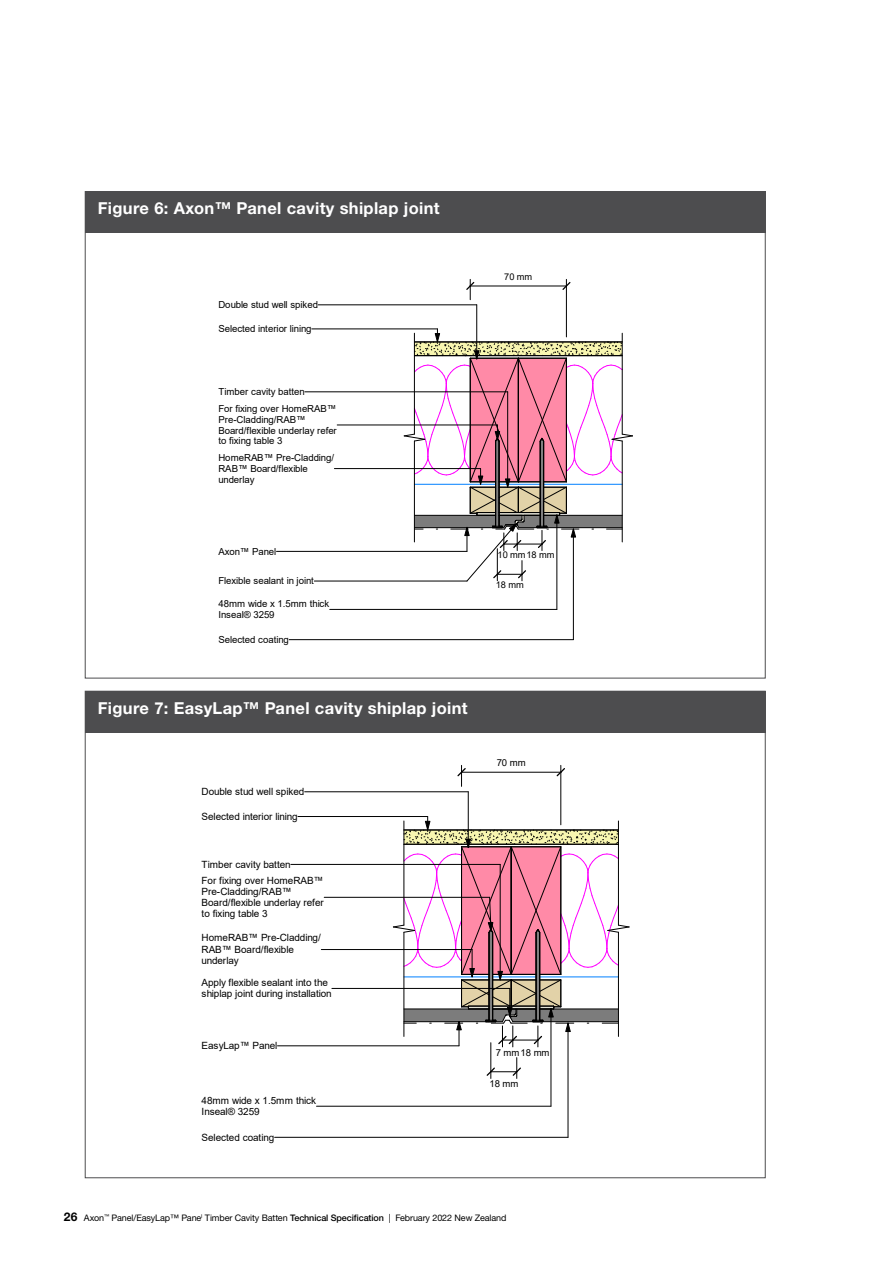
<style>
.page{position:relative;width:893px;height:1263px;background:#fff}
.page>*{position:absolute;margin:0;border:0;box-sizing:border-box;transform-origin:0 0}
.t1{font:700 16.5px "Helvetica Neue LTW1 G";letter-spacing:.02em;color:#fff}
.t2{font:9.9px/11.2px "Arial";letter-spacing:-.01em;color:#000}
.t3{font:9.6px/10.9px "Arial";letter-spacing:-.01em;color:#000}
.t4{font:9.3px "Arial";letter-spacing:-.005em;color:#000}
.t5{font:9px "Helvetica Neue LTW1 G";letter-spacing:-.01em;color:#000}
.s1{font-weight:700;font-size:12px}
.s2{font-weight:500}
</style>
<div class="page">
<hr style="left:334px;top:468px;width:147px;height:1px;background:#000">
<hr style="left:305px;top:392px;width:203px;height:1px;background:#000">
<hr style="left:330px;top:609px;width:227px;height:1px;background:#000">
<hr style="left:557px;top:515px;width:1px;height:94px;background:#000">
<hr style="left:276px;top:551px;width:191px;height:1px;background:#000">
<hr style="left:312px;top:329px;width:125px;height:1px;background:#000">
<hr style="left:318px;top:305px;width:159px;height:1px;background:#000">
<hr style="left:476px;top:305px;width:1px;height:54px;background:#000">
<hr style="left:337px;top:425px;width:160px;height:1px;background:#000">
<hr style="left:314px;top:581px;width:153px;height:1px;background:#000">
<hr style="left:289px;top:639px;width:284px;height:1px;background:#000">
<hr style="left:573px;top:529px;width:1px;height:111px;background:#000">
<svg style="left:404px;top:329px;width:229px;height:252px"></svg>
<hr style="left:470px;top:286px;width:96px;height:1px;background:#000">
<svg style="left:561px;top:279px;width:10px;height:12px"></svg>
<hr style="left:566px;top:286px;width:1px;height:51px;background:#000">
<svg style="left:466px;top:279px;width:9px;height:21px"></svg>
<hr style="left:321px;top:949px;width:151px;height:1px;background:#000">
<hr style="left:291px;top:864px;width:209px;height:1px;background:#000">
<hr style="left:316px;top:1106px;width:235px;height:1px;background:#000">
<hr style="left:551px;top:1008px;width:1px;height:98px;background:#000">
<hr style="left:277px;top:1045px;width:182px;height:1px;background:#000">
<hr style="left:298px;top:816px;width:130px;height:1px;background:#000">
<hr style="left:305px;top:791px;width:163px;height:1px;background:#000">
<hr style="left:468px;top:792px;width:1px;height:56px;background:#000">
<hr style="left:324px;top:897px;width:166px;height:1px;background:#000">
<hr style="left:332px;top:988px;width:178px;height:1px;background:#000">
<hr style="left:275px;top:1137px;width:293px;height:1px;background:#000">
<hr style="left:568px;top:1023px;width:1px;height:114px;background:#000">
<hr style="left:461px;top:772px;width:100px;height:1px;background:#000">
<svg style="left:555px;top:765px;width:10px;height:12px"></svg>
<hr style="left:561px;top:772px;width:1px;height:53px;background:#000">
<svg style="left:457px;top:765px;width:10px;height:21px"></svg>
<svg style="left:393px;top:816px;width:236px;height:262px"></svg>
<div style="left:85px;top:191px;width:680px;height:42px;background:#4d4d4f"></div>
<div style="left:85px;top:691px;width:680px;height:42px;background:#4d4d4f"></div>
<h1 class="t1" style="left:98px;top:198px;width:343px">Figure 6: Axon™ Panel cavity shiplap joint</h1>
<p class="t3" style="left:218px;top:299px;width:101px">Double stud well spiked</p>
<p class="t3" style="left:218px;top:323px;width:95px">Selected interior lining</p>
<p class="t3" style="left:218px;top:386px;width:88px">Timber cavity batten</p>
<p class="t3" style="left:218px;top:403px;width:120px">For fixing over HomeRAB™<br>Pre-Cladding/RAB™<br>Board/flexible underlay refer to fixing table 3</p>
<p class="t3" style="left:218px;top:452px;width:117px">HomeRAB™ Pre-Cladding/<br>RAB™ Board/flexible underlay</p>
<p class="t4" style="left:504px;top:270px;width:30px">70 mm</p>
<p class="t3" style="left:218px;top:546px;width:59px">Axon™ Panel</p>
<p class="t3" style="left:218px;top:575px;width:97px">Flexible sealant in joint</p>
<p class="t3" style="left:218px;top:598px;width:112px">48mm wide x 1.5mm thick<br>Inseal® 3259</p>
<p class="t3" style="left:218px;top:634px;width:72px">Selected coating</p>
<p class="t4" style="left:498px;top:548px;width:59px">10 mm18 mm</p>
<p class="t4" style="left:496px;top:578px;width:30px">18 mm</p>
<h1 class="t1" style="left:98px;top:698px;width:371px">Figure 7: EasyLap™ Panel cavity shiplap joint</h1>
<p class="t2" style="left:202px;top:786px;width:104px">Double stud well spiked</p>
<p class="t2" style="left:202px;top:811px;width:98px">Selected interior lining</p>
<p class="t2" style="left:202px;top:858px;width:91px">Timber cavity batten</p>
<p class="t2" style="left:202px;top:874px;width:124px">For fixing over HomeRAB™<br>Pre-Cladding/RAB™<br>Board/flexible underlay refer to fixing table 3</p>
<p class="t2" style="left:202px;top:932px;width:121px">HomeRAB™ Pre-Cladding/<br>RAB™ Board/flexible underlay</p>
<p class="t2" style="left:202px;top:977px;width:132px">Apply flexible sealant into the shiplap joint during installation</p>
<p class="t2" style="left:202px;top:1040px;width:77px">EasyLap™ Panel</p>
<p class="t2" style="left:202px;top:1095px;width:116px">48mm wide x 1.5mm thick<br>Inseal® 3259</p>
<p class="t2" style="left:202px;top:1131px;width:74px">Selected coating</p>
<p class="t3" style="left:497px;top:757px;width:30px">70 mm</p>
<p class="t3" style="left:496px;top:1047px;width:55px">7 mm18 mm</p>
<p class="t3" style="left:489px;top:1078px;width:30px">18 mm</p>
<p class="t5" style="left:64px;top:1212px;width:444px"><span class="s1">26</span> Axon<sup>™</sup> Panel/EasyLap™ Pane<sup>l</sup> Timber Cavity Batten <span class="s2">Technical Specification</span> | February 2022 New Zealand</p>
</div>
